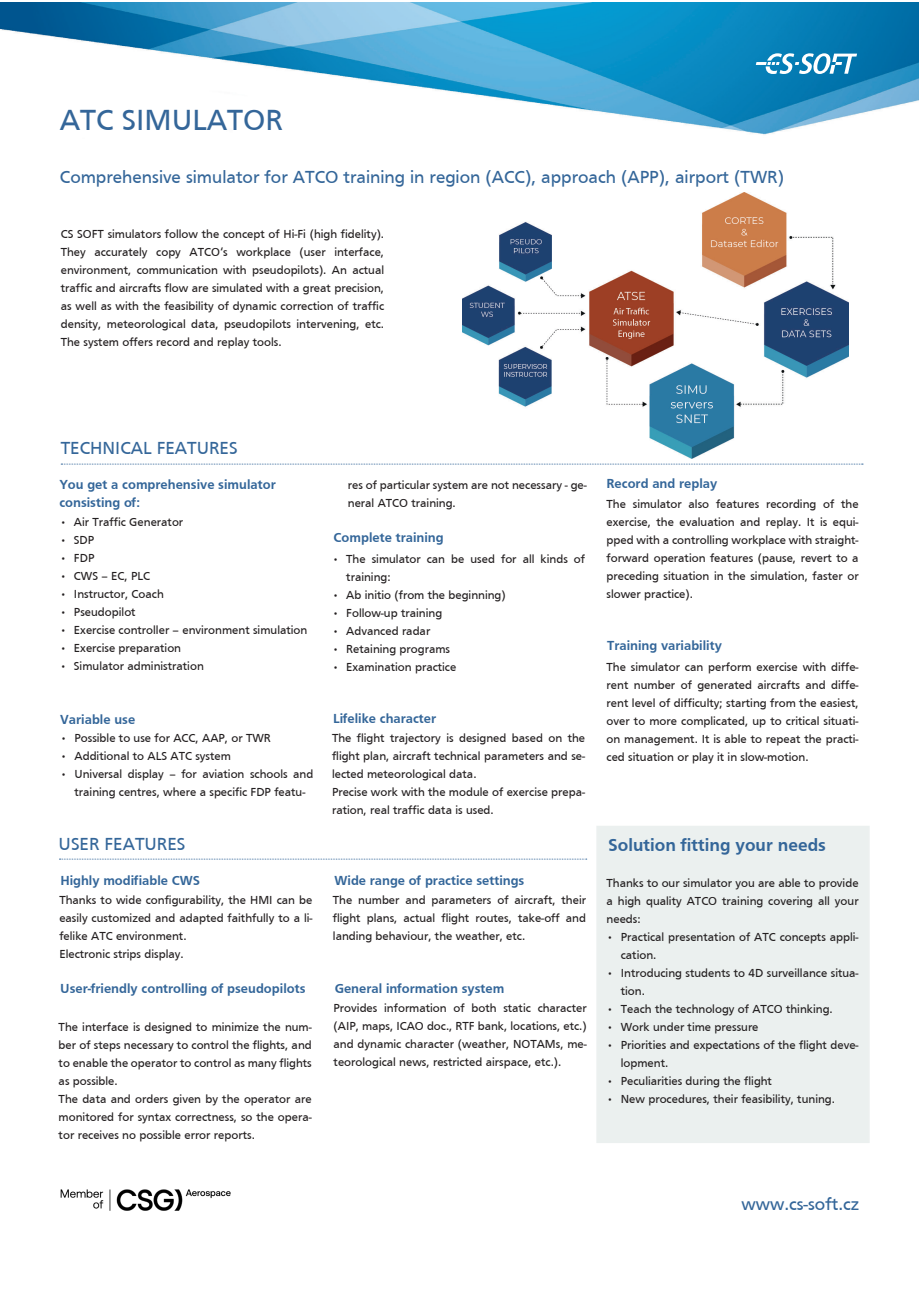
<style>
.page{position:relative;width:919px;height:1289px;background:#fff}
.page>*{position:absolute;margin:0;border:0;box-sizing:border-box;transform-origin:0 0}
.Hlavní_nadpis{font:30px "Frutiger";color:#346699}
.Podnadpis{font:18px "Frutiger";color:#346699}
.Podnadpis-2{font:700 18px "Frutiger";color:#346699}
.Podnadpis-3{font:700 13.5px/18px "Frutiger";color:#346699}
.Text{font:12px/18px "Frutiger";color:#231f20;text-align:justify}
</style>
<div class="page">
<div style="left:596px;top:825px;width:273px;height:318px;background:#ebf0ef"></div>
<img style="left:0;top:2px;width:918px;height:133px">
<svg style="left:61px;top:463px;width:802px;height:1px"></svg>
<img style="left:60px;top:1189px;width:171px;height:22px">
<img style="left:462px;top:192px;width:386px;height:266px">
<svg style="left:59px;top:858px;width:527px;height:1px"></svg>
<svg style="left:755px;top:53px;width:102px;height:21px"></svg>
<p class="Hlavní_nadpis" style="left:60px;top:103px;width:225px">ATC SIMULATOR</p>
<p class="Podnadpis" style="left:60px;top:166px;width:725px">Comprehensive simulator for ATCO training in region (ACC), approach (APP), airport (TWR)</p>
<p class="Text" style="left:61px;top:224px;width:325px">CS SOFT simulators follow the concept of Hi-Fi (high fidelity).<br>They accurately copy ATCO‘s workplace (user interface, environment, communication with pseudopilots). An actual traffic and aircrafts flow are simulated with a great precision, as well as with the feasibility of dynamic correction of traffic density, meteorological data, pseudopilots intervening, etc.<br>The system offers record and replay tools.</p>
<p class="Podnadpis" style="left:61px;top:437px;width:178px">TECHNICAL FEATURES</p>
<p class="Podnadpis-3" style="left:59px;top:475px;width:218px">You get a comprehensive simulator consisting of:</p>
<p class="Text" style="left:60px;top:512px;width:125px">• Air Traffic Generator</p>
<p class="Text" style="left:60px;top:530px;width:36px">• SDP</p>
<p class="Text" style="left:60px;top:548px;width:36px">• FDP</p>
<p class="Text" style="left:60px;top:566px;width:92px">• CWS – EC, PLC</p>
<p class="Text" style="left:60px;top:584px;width:106px">• Instructor, Coach</p>
<p class="Text" style="left:60px;top:602px;width:77px">• Pseudopilot</p>
<p class="Text" style="left:60px;top:620px;width:249px">• Exercise controller – environment simulation</p>
<p class="Text" style="left:60px;top:638px;width:123px">• Exercise preparation</p>
<p class="Text" style="left:60px;top:656px;width:146px">• Simulator administration</p>
<p class="Podnadpis-3" style="left:60px;top:710px;width:76px">Variable use</p>
<p class="Text" style="left:60px;top:729px;width:212px">• Possible to use for ACC, AAP, or TWR</p>
<p class="Text" style="left:60px;top:747px;width:172px">• Additional to ALS ATC system</p>
<p class="Text" style="left:60px;top:765px;width:255px;text-align:center">• Universal display – for aviation schools and training centres, where a specific FDP featu-</p>
<p class="Text" style="left:348px;top:476px;width:240px">res of particular system are not necessary - ge&shy;neral ATCO training.</p>
<p class="Podnadpis-3" style="left:333px;top:528px;width:111px">Complete training</p>
<p class="Text" style="left:346px;top:549px;width:240px;text-indent:-14px">• The simulator can be used for all kinds of training:</p>
<p class="Text" style="left:332px;top:585px;width:175px">• Ab initio (from the beginning)</p>
<p class="Text" style="left:332px;top:603px;width:112px">• Follow-up training</p>
<p class="Text" style="left:332px;top:621px;width:100px">• Advanced radar</p>
<p class="Text" style="left:332px;top:639px;width:119px">• Retaining programs</p>
<p class="Text" style="left:332px;top:657px;width:126px">• Examination practice</p>
<p class="Podnadpis-3" style="left:333px;top:709px;width:105px">Lifelike character</p>
<p class="Text" style="left:332px;top:729px;width:255px">The flight trajectory is designed based on the flight plan, aircraft technical parameters and se&shy;lected meteorological data.</p>
<p class="Text" style="left:332px;top:783px;width:254px">Precise work with the module of exercise prepa&shy;ration, real traffic data is used.</p>
<p class="Podnadpis-3" style="left:606px;top:474px;width:112px">Record and replay</p>
<p class="Text" style="left:606px;top:495px;width:253px">The simulator also features recording of the exercise, the evaluation and replay. It is equi&shy;pped with a controlling workplace with straight&shy;forward operation features (pause, revert to a preceding situation in the simulation, faster or slower practice).</p>
<p class="Podnadpis-3" style="left:607px;top:636px;width:116px">Training variability</p>
<p class="Text" style="left:606px;top:657px;width:253px">The simulator can perform exercise with diffe&shy;rent number of generated aircrafts and diffe&shy;rent level of difficulty; starting from the easiest, over to more complicated, up to critical situati&shy;on management. It is able to repeat the practi&shy;ced situation or play it in slow-motion.</p>
<p class="Podnadpis" style="left:59px;top:833px;width:128px">USER FEATURES</p>
<p class="Podnadpis-2" style="left:608px;top:834px;width:219px">Solution fitting your needs</p>
<p class="Podnadpis-3" style="left:60px;top:871px;width:141px">Highly modifiable CWS</p>
<p class="Text" style="left:59px;top:891px;width:254px">Thanks to wide configurability, the HMI can be easily customized and adapted faithfully to a li&shy;felike ATC environment.</p>
<p class="Text" style="left:59px;top:945px;width:126px">Electronic strips display.</p>
<p class="Podnadpis-3" style="left:60px;top:978px;width:247px">User-friendly controlling of pseudopilots</p>
<p class="Text" style="left:59px;top:1017px;width:255px">The interface is designed to minimize the num&shy;ber of steps necessary to control the flights, and to enable the operator to control as many flights as possible.</p>
<p class="Text" style="left:59px;top:1089px;width:254px">The data and orders given by the operator are monitored for syntax correctness, so the opera&shy;tor receives no possible error reports.</p>
<p class="Podnadpis-3" style="left:334px;top:871px;width:191px">Wide range of practice settings</p>
<p class="Text" style="left:333px;top:891px;width:255px">The number and parameters of aircraft, their flight plans, actual flight routes, take-off and landing behaviour, the weather, etc.</p>
<p class="Podnadpis-3" style="left:334px;top:978px;width:171px">General information system</p>
<p class="Text" style="left:333px;top:999px;width:255px">Provides information of both static character (AIP, maps, ICAO doc., RTF bank, locations, etc.) and dynamic character (weather, NOTAMs, me&shy;teorological news, restricted airspace, etc.).</p>
<p class="Text" style="left:606px;top:873px;width:253px">Thanks to our simulator you are able to provide a high quality ATCO training covering all your needs:</p>
<p class="Text" style="left:620px;top:927px;width:239px;text-indent:-14px">• Practical presentation of ATC concepts appli&shy;cation.</p>
<p class="Text" style="left:620px;top:963px;width:239px;text-indent:-14px">• Introducing students to 4D surveillance situa&shy;tion.</p>
<p class="Text" style="left:606px;top:999px;width:228px">• Teach the technology of ATCO thinking.</p>
<p class="Text" style="left:606px;top:1017px;width:153px">• Work under time pressure</p>
<p class="Text" style="left:620px;top:1035px;width:239px;text-indent:-14px">• Priorities and expectations of the flight deve&shy;lopment.</p>
<p class="Text" style="left:606px;top:1071px;width:167px">• Peculiarities during the flight</p>
<p class="Text" style="left:606px;top:1089px;width:230px">• New procedures, their feasibility, tuning.</p>
<p class="Podnadpis" style="left:741px;top:1193px;width:119px">www.cs-soft.cz</p>
</div>
